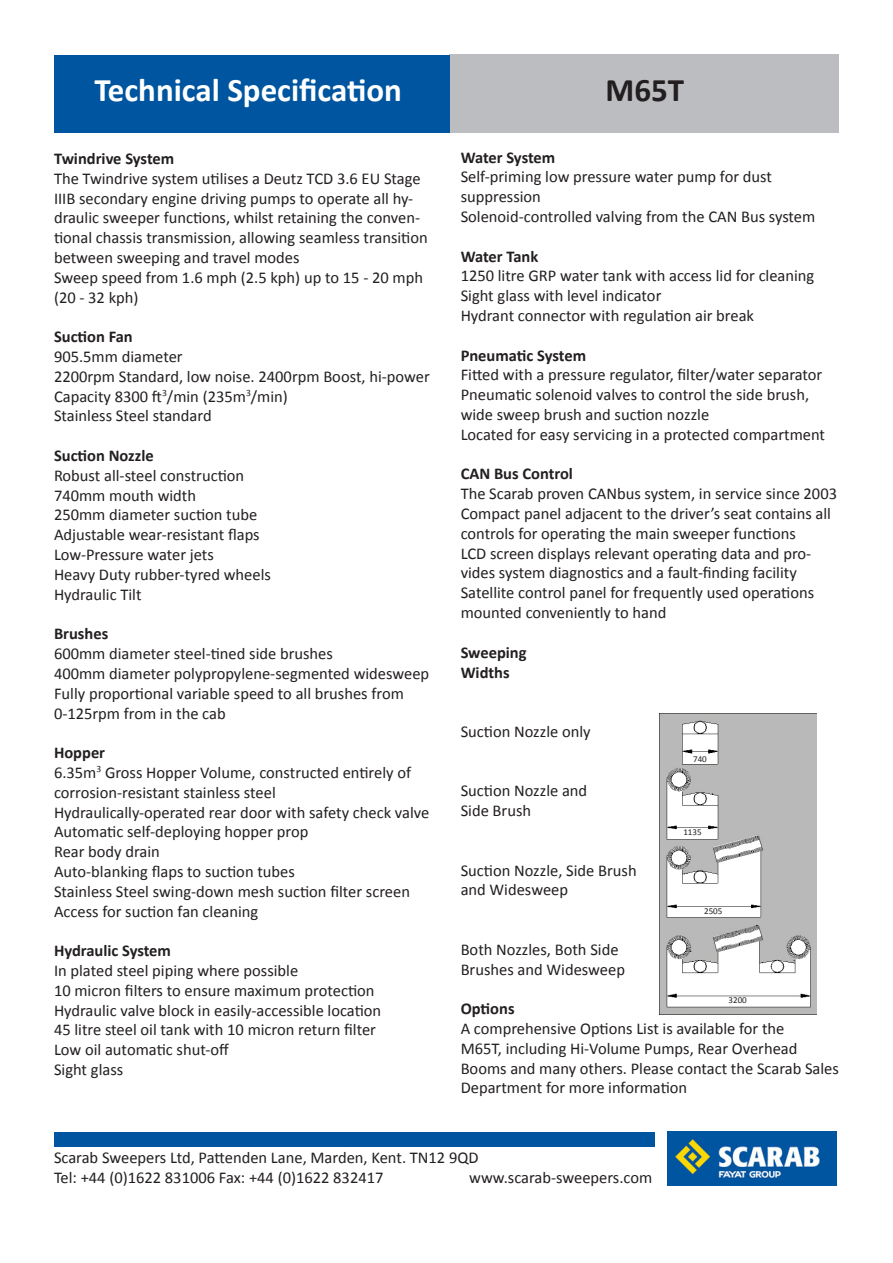
<style>
.page{position:relative;width:893px;height:1263px;background:#fff}
.page>*{position:absolute;margin:0;border:0;box-sizing:border-box;transform-origin:0 0}
.t1{font:700 33px "Calibri";color:#fff}
.t2{font:700 33px "Calibri";color:#231f20}
.t3{font:16.5px/19.8px "Calibri";color:#231f20}
.t4{font:700 16.5px "Calibri";color:#231f20}
.t5{font:9px "Calibri";color:#231f20}
</style>
<div class="page">
<div style="left:450px;top:54px;width:389px;height:79px;background:#bcbdc0"></div>
<div style="left:55px;top:55px;width:395px;height:77px;background:#0055a0"></div>
<img style="left:668px;top:1131px;width:168px;height:55px">
<div style="left:54px;top:1132px;width:601px;height:15px;background:#0055a0"></div>
<img style="left:659px;top:713px;width:158px;height:301px">
<p class="t1" style="left:94px;top:69px;width:309px">Technical Specification</p>
<p class="t2" style="left:605px;top:69px;width:80px">M65T</p>
<p class="t4" style="left:54px;top:148px;width:122px">Twindrive System</p>
<p class="t3" style="left:54px;top:169px;width:375px">The Twindrive system utilises a Deutz TCD 3.6 EU Stage IIIB secondary engine driving pumps to operate all hy&shy;draulic sweeper functions, whilst retaining the conven&shy;tional chassis transmission, allowing seamless transition between sweeping and travel modes</p>
<p class="t3" style="left:54px;top:268px;width:371px">Sweep speed from 1.6 mph (2.5 kph) up to 15 ‐ 20 mph (20 ‐ 32 kph)</p>
<p class="t4" style="left:54px;top:326px;width:80px">Suction Fan</p>
<p class="t3" style="left:54px;top:347px;width:130px">905.5mm diameter</p>
<p class="t3" style="left:54px;top:367px;width:377px">2200rpm Standard, low noise. 2400rpm Boost, hi-power</p>
<p class="t3" style="left:54px;top:386px;width:235px">Capacity 8300 ft<sup>3</sup>/min (235m<sup>3</sup>/min)</p>
<p class="t3" style="left:54px;top:406px;width:159px">Stainless Steel standard</p>
<p class="t4" style="left:54px;top:445px;width:101px">Suction Nozzle</p>
<p class="t3" style="left:54px;top:466px;width:192px">Robust all-steel construction</p>
<p class="t3" style="left:54px;top:485px;width:144px">740mm mouth width</p>
<p class="t3" style="left:54px;top:505px;width:205px">250mm diameter suction tube</p>
<p class="t3" style="left:54px;top:525px;width:207px">Adjustable wear-resistant flaps</p>
<p class="t3" style="left:54px;top:545px;width:161px">Low-Pressure water jets</p>
<p class="t3" style="left:54px;top:565px;width:218px">Heavy Duty rubber-tyred wheels</p>
<p class="t3" style="left:54px;top:584px;width:89px">Hydraulic Tilt</p>
<p class="t4" style="left:54px;top:623px;width:56px">Brushes</p>
<p class="t3" style="left:54px;top:644px;width:280px">600mm diameter steel-tined side brushes</p>
<p class="t3" style="left:54px;top:664px;width:377px">400mm diameter polypropylene-segmented widesweep</p>
<p class="t3" style="left:54px;top:683px;width:351px">Fully proportional variable speed to all brushes from<br>0-125rpm from in the cab</p>
<p class="t4" style="left:54px;top:742px;width:53px">Hopper</p>
<p class="t3" style="left:54px;top:763px;width:359px">6.35m<sup>3</sup> Gross Hopper Volume, constructed entirely of corrosion-resistant stainless steel</p>
<p class="t3" style="left:54px;top:802px;width:377px">Hydraulically-operated rear door with safety check valve</p>
<p class="t3" style="left:54px;top:822px;width:256px">Automatic self-deploying hopper prop</p>
<p class="t3" style="left:54px;top:842px;width:107px">Rear body drain</p>
<p class="t3" style="left:54px;top:862px;width:242px">Auto-blanking flaps to suction tubes</p>
<p class="t3" style="left:54px;top:881px;width:357px">Stainless Steel swing-down mesh suction filter screen</p>
<p class="t3" style="left:54px;top:901px;width:206px">Access for suction fan cleaning</p>
<p class="t4" style="left:54px;top:940px;width:119px">Hydraulic System</p>
<p class="t3" style="left:54px;top:961px;width:246px">In plated steel piping where possible</p>
<p class="t3" style="left:54px;top:980px;width:322px">10 micron filters to ensure maximum protection</p>
<p class="t3" style="left:54px;top:1000px;width:329px">Hydraulic valve block in easily-accessible location</p>
<p class="t3" style="left:54px;top:1020px;width:324px">45 litre steel oil tank with 10 micron return filter</p>
<p class="t3" style="left:54px;top:1040px;width:176px">Low oil automatic shut-off</p>
<p class="t3" style="left:54px;top:1060px;width:71px">Sight glass</p>
<p class="t4" style="left:461px;top:147px;width:96px">Water System</p>
<p class="t3" style="left:461px;top:167px;width:313px">Self-priming low pressure water pump for dust</p>
<p class="t3" style="left:461px;top:187px;width:82px">suppression</p>
<p class="t3" style="left:461px;top:207px;width:356px">Solenoid-controlled valving from the CAN Bus system</p>
<p class="t4" style="left:461px;top:246px;width:79px">Water Tank</p>
<p class="t3" style="left:461px;top:266px;width:355px">1250 litre GRP water tank with access lid for cleaning</p>
<p class="t3" style="left:461px;top:286px;width:202px">Sight glass with level indicator</p>
<p class="t3" style="left:461px;top:306px;width:295px">Hydrant connector with regulation air break</p>
<p class="t4" style="left:461px;top:345px;width:127px">Pneumatic System</p>
<p class="t3" style="left:461px;top:365px;width:363px">Fitted with a pressure regulator, filter/water separator<br>Pneumatic solenoid valves to control the side brush,</p>
<p class="t3" style="left:461px;top:405px;width:250px">wide sweep brush and suction nozzle</p>
<p class="t3" style="left:461px;top:424px;width:366px">Located for easy servicing in a protected compartment</p>
<p class="t4" style="left:461px;top:463px;width:114px">CAN Bus Control</p>
<p class="t3" style="left:461px;top:484px;width:378px">The Scarab proven CANbus system, in service since 2003</p>
<p class="t3" style="left:461px;top:504px;width:372px">Compact panel adjacent to the driver’s seat contains all controls for operating the main sweeper functions</p>
<p class="t3" style="left:461px;top:543px;width:352px">LCD screen displays relevant operating data and pro&shy;vides system diagnostics and a fault‐finding facility</p>
<p class="t3" style="left:461px;top:583px;width:355px">Satellite control panel for frequently used operations mounted conveniently to hand</p>
<p class="t4" style="left:461px;top:642px;width:67px">Sweeping</p>
<p class="t4" style="left:461px;top:661px;width:51px">Widths</p>
<p class="t3" style="left:461px;top:721px;width:132px">Suction Nozzle only</p>
<p class="t3" style="left:461px;top:781px;width:128px">Suction Nozzle and</p>
<p class="t3" style="left:461px;top:801px;width:72px">Side Brush</p>
<p class="t3" style="left:461px;top:860px;width:178px">Suction Nozzle, Side Brush</p>
<p class="t3" style="left:461px;top:880px;width:109px">and Widesweep</p>
<p class="t5" style="left:693px;top:753px;width:15px">740</p>
<p class="t5" style="left:683px;top:826px;width:20px">1135</p>
<p class="t5" style="left:704px;top:905px;width:20px">2505</p>
<p class="t3" style="left:461px;top:939px;width:159px">Both Nozzles, Both Side</p>
<p class="t3" style="left:461px;top:959px;width:166px">Brushes and Widesweep</p>
<p class="t4" style="left:461px;top:998px;width:55px">Options</p>
<p class="t3" style="left:461px;top:1018px;width:325px">A comprehensive Options List is available for the</p>
<p class="t3" style="left:461px;top:1038px;width:380px">M65T, including Hi-Volume Pumps, Rear Overhead<br>Booms and many others. Please contact the Scarab Sales</p>
<p class="t3" style="left:461px;top:1078px;width:228px">Department for more information</p>
<p class="t5" style="left:729px;top:994px;width:20px">3200</p>
<p class="t3" style="left:54px;top:1148px;width:426px">Scarab Sweepers Ltd, Pattenden Lane, Marden, Kent. TN12 9QD</p>
<p class="t3" style="left:54px;top:1168px;width:331px">Tel: +44 (0)1622 831006 Fax: +44 (0)1622 832417</p>
<p class="t3" style="left:469px;top:1168px;width:185px">www.scarab-sweepers.com</p>
</div>
